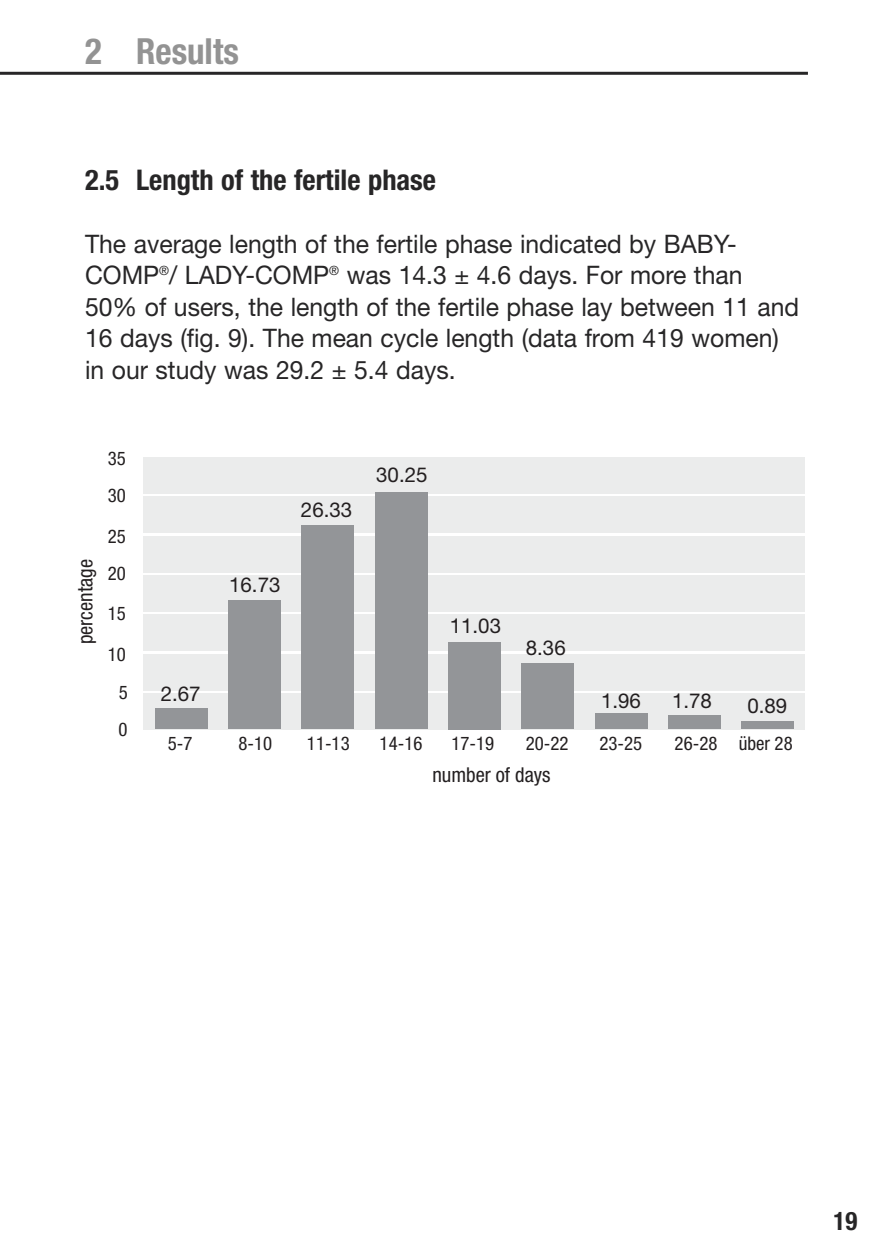
<style>
.page{position:relative;width:893px;height:1259px;background:#fff}
.page>*{position:absolute;margin:0;border:0;box-sizing:border-box;transform-origin:0 0}
.t1{font:700 condensed 36px "Helvetica Neue";color:#939393}
.t2{font:700 condensed 28.5px "Helvetica Neue";color:#272627}
.t3{font:25.5px/31.5px "Helvetica Neue";color:#272627}
.t4{font:700 condensed 25.5px "Helvetica Neue";color:#272627}
.t5{font:20.4px "Helvetica Neue";color:#231f20}
.t6{font:condensed 20.4px "Helvetica Neue";color:#231f20}
.t7{font:condensed 18.9px/39.3px "Helvetica Neue";color:#231f20}
</style>
<div class="page">
<div style="left:143px;top:457px;width:662px;height:37px;background:#ebecec"></div>
<div style="left:143px;top:496px;width:662px;height:37px;background:#ebecec"></div>
<div style="left:143px;top:536px;width:662px;height:36px;background:#ebecec"></div>
<div style="left:143px;top:575px;width:662px;height:37px;background:#ebecec"></div>
<div style="left:143px;top:614px;width:662px;height:37px;background:#ebecec"></div>
<div style="left:143px;top:654px;width:662px;height:36px;background:#ebecec"></div>
<div style="left:143px;top:693px;width:662px;height:37px;background:#ebecec"></div>
<div style="left:155px;top:709px;width:53px;height:20px;background:#939598"></div>
<div style="left:228px;top:600px;width:53px;height:129px;background:#939598"></div>
<div style="left:301px;top:526px;width:53px;height:203px;background:#939598"></div>
<div style="left:375px;top:492px;width:53px;height:237px;background:#939598"></div>
<div style="left:448px;top:642px;width:53px;height:87px;background:#939598"></div>
<div style="left:521px;top:663px;width:53px;height:66px;background:#939598"></div>
<div style="left:595px;top:714px;width:53px;height:15px;background:#939598"></div>
<div style="left:668px;top:715px;width:53px;height:14px;background:#939598"></div>
<div style="left:741px;top:721px;width:53px;height:8px;background:#939598"></div>
<hr style="left:0;top:72px;width:808px;height:3px;background:#272627">
<h1 class="t1" style="left:85px;top:29px;width:155px">2 Results</h1>
<p class="t2" style="left:85px;top:162px;width:353px">2.5 Length of the fertile phase</p>
<p class="t3" style="left:85px;top:227px;width:716px">The average length of the fertile phase indicated by BABY-COMP<sup>®</sup>/ LADY-COMP<sup>®</sup> was 14.3 ± 4.6 days. For more than 50% of users, the length of the fertile phase lay between 11 and 16 days (fig. 9). The mean cycle length (data from 419 women) in our study was 29.2 ± 5.4 days.</p>
<p class="t6" style="left:73px;top:644px;width:87px;rotate:-90deg">percentage</p>
<p class="t7" style="left:108px;top:439px;width:20px;line-height:37.5px">35<br>30</p>
<p class="t7" style="left:108px;top:516px;width:20px;text-align:justify">25<br>20<br>15<br>10</p>
<p class="t7" style="left:118px;top:674px;width:11px;line-height:37.2px">5<br>0</p>
<p class="t5" style="left:161px;top:682px;width:41px">2.67</p>
<p class="t5" style="left:376px;top:463px;width:53px">30.25</p>
<p class="t5" style="left:301px;top:498px;width:53px">26.33</p>
<p class="t5" style="left:229px;top:572px;width:53px">16.73</p>
<p class="t5" style="left:450px;top:613px;width:53px">11.03</p>
<p class="t5" style="left:526px;top:635px;width:41px">8.36</p>
<p class="t5" style="left:601px;top:688px;width:41px">1.96</p>
<p class="t5" style="left:672px;top:688px;width:41px">1.78</p>
<p class="t5" style="left:747px;top:694px;width:41px">0.89</p>
<p class="t7" style="left:239px;top:723px;width:35px">8-10</p>
<p class="t7" style="left:451px;top:723px;width:44px">17-19</p>
<p class="t7" style="left:526px;top:723px;width:44px">20-22</p>
<p class="t7" style="left:599px;top:723px;width:44px">23-25</p>
<p class="t7" style="left:675px;top:723px;width:120px">26-28 über 28</p>
<p class="t6" style="left:432px;top:763px;width:120px">number of days</p>
<p class="t7" style="left:168px;top:723px;width:26px">5-7</p>
<p class="t7" style="left:307px;top:723px;width:44px">11-13</p>
<p class="t7" style="left:380px;top:723px;width:44px">14-16</p>
<p class="t4" style="left:833px;top:1205px;width:25px">19</p>
</div>
